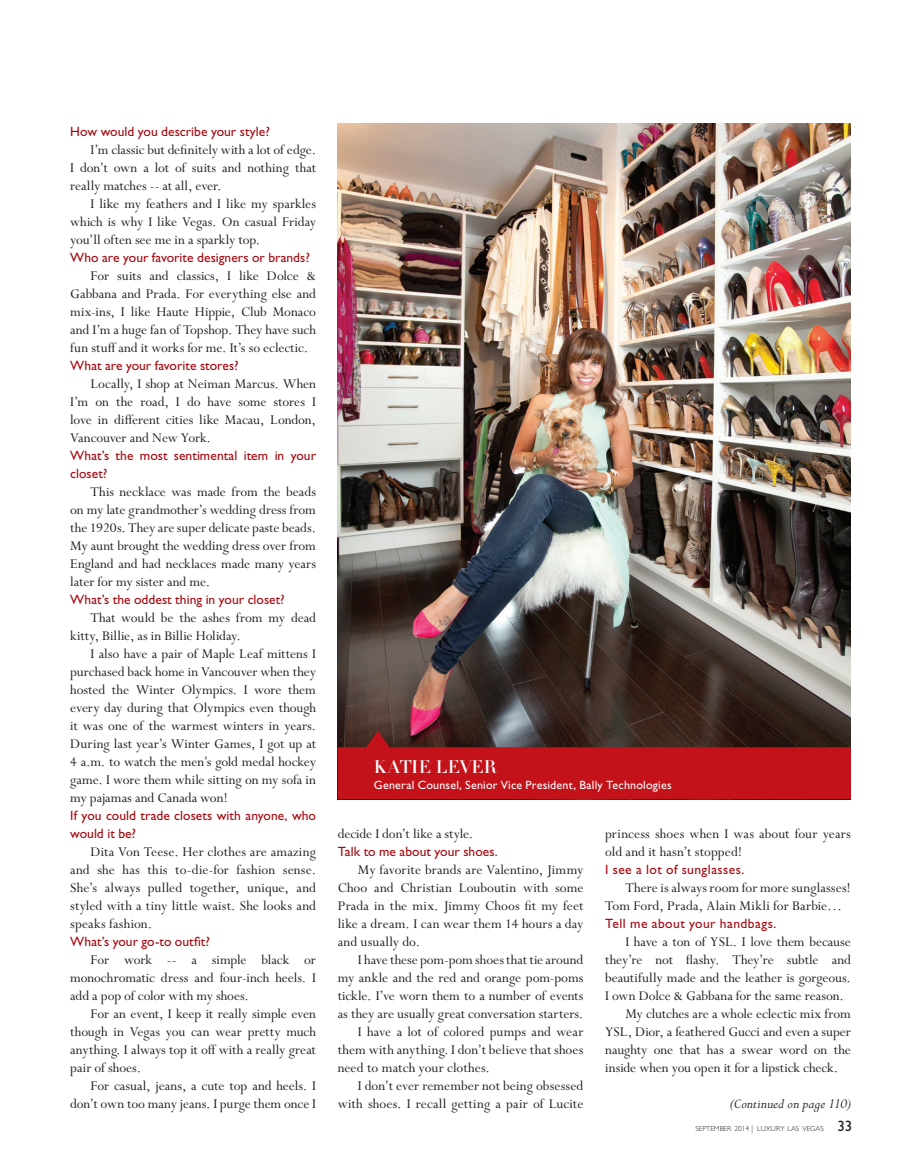
<style>
.page{position:relative;width:905px;height:1175px;background:#fff}
.page>*{position:absolute;margin:0;border:0;box-sizing:border-box;transform-origin:0 0}
.t1{font:18px "Didot LT Std Headline";letter-spacing:-.01em;color:#fff}
.t2{font:15px/18px "Perpetua Std";color:#231f20;text-align:justify}
.t3{font:italic 15px "Perpetua Std";letter-spacing:.005em;color:#231f20}
.t4{font:13.5px/18px "Gill Sans Std";letter-spacing:.005em;color:#a50a11}
.t5{font:13.5px "Gill Sans Std";letter-spacing:.035em;color:#a50a11}
.t6{font:13.5px "Gill Sans Std";letter-spacing:.03em;color:#a50a11}
.t7{font:12px "Gill Sans Std";letter-spacing:.015em;color:#fff}
.t8{font:300 7.35px "Gill Sans Std";color:#231f20}
.s1{font-size:7.5px}
.s2{font-weight:400;font-size:15px}
</style>
<div class="page">
<img style="left:338px;top:123px;width:512px;height:607px">
<svg style="left:338px;top:730px;width:512px;height:69px;background:#a2171c"></svg>
<p class="t4" style="left:70px;top:122px;width:201px">How would you describe your style?</p>
<p class="t2" style="left:70px;top:141px;width:247px;text-indent:20px">I’m classic but definitely with a lot of edge.<br>I don’t own a lot of suits and nothing that really matches -- at all, ever.</p>
<p class="t2" style="left:70px;top:195px;width:247px;text-indent:20px">I like my feathers and I like my sparkles which is why I like Vegas. On casual Friday you’ll often see me in a sparkly top.</p>
<p class="t4" style="left:70px;top:248px;width:241px">Who are your favorite designers or brands?</p>
<p class="t2" style="left:70px;top:267px;width:247px;text-indent:20px">For suits and classics, I like Dolce &amp; Gabbana and Prada. For everything else and mix-ins, I like Haute Hippie, Club Monaco and I’m a huge fan of Topshop. They have such fun stuff and it works for me. It’s so eclectic.</p>
<p class="t4" style="left:70px;top:356px;width:170px">What are your favorite stores?</p>
<p class="t2" style="left:70px;top:375px;width:247px;text-indent:20px">Locally, I shop at Neiman Marcus. When I’m on the road, I do have some stores I love in different cities like Macau, London, Vancouver and New York.</p>
<p class="t4" style="left:70px;top:446px;width:247px">What’s the most sentimental item in your closet?</p>
<p class="t2" style="left:70px;top:483px;width:247px;text-indent:20px">This necklace was made from the beads on my late grandmother’s wedding dress from the 1920s. They are super delicate paste beads.<br>My aunt brought the wedding dress over from England and had necklaces made many years later for my sister and me.</p>
<p class="t4" style="left:70px;top:590px;width:216px">What’s the oddest thing in your closet?</p>
<p class="t2" style="left:70px;top:609px;width:247px;text-indent:20px">That would be the ashes from my dead kitty, Billie, as in Billie Holiday.</p>
<p class="t2" style="left:70px;top:645px;width:247px;text-indent:20px">I also have a pair of Maple Leaf mittens I purchased back home in Vancouver when they hosted the Winter Olympics. I wore them every day during that Olympics even though it was one of the warmest winters in years.<br>During last year’s Winter Games, I got up at 4 a.m. to watch the men’s gold medal hockey game. I wore them while sitting on my sofa in my pajamas and Canada won!</p>
<p class="t4" style="left:70px;top:806px;width:247px">If you could trade closets with anyone, who would it be?</p>
<p class="t2" style="left:70px;top:843px;width:247px;text-indent:20px">Dita Von Teese. Her clothes are amazing and she has this to-die-for fashion sense.<br>She’s always pulled together, unique, and styled with a tiny little waist. She looks and speaks fashion.</p>
<p class="t4" style="left:70px;top:932px;width:141px">What’s your go-to outfit?</p>
<p class="t2" style="left:70px;top:951px;width:247px;text-indent:20px">For work -- a simple black or monochromatic dress and four-inch heels. I add a pop of color with my shoes.</p>
<p class="t2" style="left:70px;top:1005px;width:247px;text-indent:20px">For an event, I keep it really simple even though in Vegas you can wear pretty much anything. I always top it off with a really great pair of shoes.</p>
<p class="t2" style="left:70px;top:1077px;width:247px;text-align:right">For casual, jeans, a cute top and heels. I don’t own too many jeans. I purge them once I</p>
<p class="t1" style="left:374px;top:755px;width:125px">KATIE LEVER</p>
<p class="t7" style="left:374px;top:778px;width:299px">General Counsel, Senior Vice President, Bally Technologies</p>
<p class="t2" style="left:338px;top:825px;width:137px">decide I don’t like a style.</p>
<p class="t4" style="left:338px;top:842px;width:161px">Talk to me about your shoes.</p>
<p class="t2" style="left:338px;top:861px;width:247px;text-indent:20px">My favorite brands are Valentino, Jimmy Choo and Christian Louboutin with some Prada in the mix. Jimmy Choos fit my feet like a dream. I can wear them 14 hours a day and usually do.</p>
<p class="t2" style="left:338px;top:951px;width:247px;text-indent:20px">I have these pom-pom shoes that tie around my ankle and the red and orange pom-poms tickle. I’ve worn them to a number of events as they are usually great conversation starters.</p>
<p class="t2" style="left:338px;top:1023px;width:247px;text-indent:20px">I have a lot of colored pumps and wear them with anything. I don’t believe that shoes need to match your clothes.</p>
<p class="t2" style="left:338px;top:1077px;width:247px;text-align:right">I don’t ever remember not being obsessed with shoes. I recall getting a pair of Lucite</p>
<p class="t2" style="left:605px;top:825px;width:247px">princess shoes when I was about four years old and it hasn’t stopped!</p>
<p class="t6" style="left:605px;top:861px;width:141px">I see a lot of sunglasses.</p>
<p class="t2" style="left:605px;top:879px;width:247px;text-indent:20px">There is always room for more sunglasses!<br>Tom Ford, Prada, Alain Mikli for Barbie…</p>
<p class="t5" style="left:605px;top:915px;width:173px">Tell me about your handbags.</p>
<p class="t2" style="left:605px;top:933px;width:247px;text-indent:20px">I have a ton of YSL. I love them because they’re not flashy. They’re subtle and beautifully made and the leather is gorgeous.<br>I own Dolce &amp; Gabbana for the same reason.</p>
<p class="t2" style="left:605px;top:1005px;width:247px;text-indent:20px">My clutches are a whole eclectic mix from YSL, Dior, a feathered Gucci and even a super naughty one that has a swear word on the inside when you open it for a lipstick check.</p>
<p class="t3" style="left:730px;top:1096px;width:122px">(Continued on page 110)</p>
<p class="t8" style="left:695px;top:1124px;width:159px">SEPTEMBER <span class="s1">2014 |</span> LUXURY LAS VEGAS <span class="s2">33</span></p>
</div>
